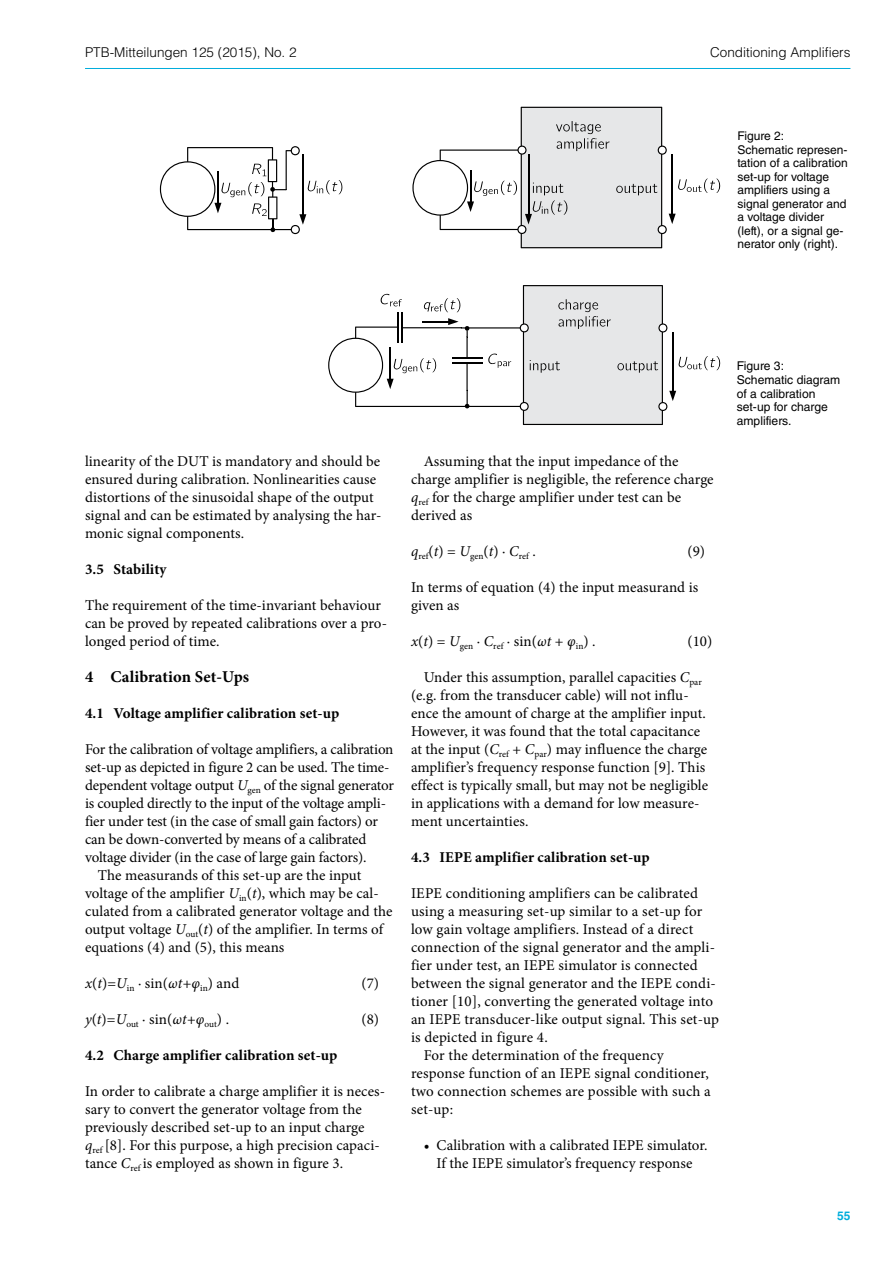
<style>
.page{position:relative;width:893px;height:1263px;background:#fff}
.page>*{position:absolute;margin:0;border:0;box-sizing:border-box;transform-origin:0 0}
.t1{font:700 16.5px "Minion Pro";letter-spacing:.005em;color:#000}
.t2{font:15px/18px "Minion Pro";color:#000}
.t3{font:700 15px "Minion Pro";letter-spacing:.005em;color:#000}
.t4{font:300 13.5px "Helvetica LT Std";color:#000}
.t5{font:12.15px/13.6px "Helvetica LT Std";color:#000}
.t6{font:12px/13.5px "Helvetica LT Std";color:#000}
.t7{font:700 12px "Helvetica LT Std";color:#00addc}
.t8{font:9.3px "Minion Pro";color:#000}
.s1{font-style:italic}
</style>
<div class="page">
<hr style="left:85px;top:68px;width:765px;height:1px;background:#00addc">
<svg style="left:412px;top:107px;width:308px;height:141px"></svg>
<svg style="left:328px;top:285px;width:392px;height:140px"></svg>
<svg style="left:160px;top:146px;width:183px;height:88px"></svg>
<p class="t4" style="left:85px;top:44px;width:213px">PTB-Mitteilungen 125 (2015), No. 2</p>
<p class="t4" style="left:710px;top:44px;width:142px">Conditioning Amplifiers</p>
<p class="t6" style="left:737px;top:129px;width:112px">Figure 2:<br>Schematic represen&shy;tation of a calibration set-up for voltage amplifiers using a signal generator and a voltage divider (left), or a signal ge&shy;nerator only (right).</p>
<p class="t2" style="left:85px;top:453px;width:298px">linearity of the DUT is mandatory and should be ensured during calibration. Nonlinearities cause distortions of the sinusoidal shape of the output signal and can be estimated by analysing the har&shy;monic signal components.</p>
<p class="t3" style="left:85px;top:559px;width:83px">3.5 Stability</p>
<p class="t2" style="left:85px;top:597px;width:304px">The requirement of the time-invariant behaviour can be proved by repeated calibrations over a pro&shy;longed period of time.</p>
<p class="t1" style="left:85px;top:665px;width:166px">4 Calibration Set-Ups</p>
<p class="t3" style="left:85px;top:703px;width:256px">4.1 Voltage amplifier calibration set-up</p>
<p class="t2" style="left:85px;top:741px;width:310px">For the calibration of voltage amplifiers, a calibration</p>
<p class="t2" style="left:85px;top:759px;width:306px">set-up as depicted in figure 2 can be used. The time-</p>
<p class="t2" style="left:85px;top:777px;width:311px">dependent voltage output <span class="s1">U</span><sub>gen</sub> of the signal generator</p>
<p class="t2" style="left:85px;top:795px;width:302px">is coupled directly to the input of the voltage ampli-</p>
<p class="t2" style="left:85px;top:813px;width:295px">fier under test (in the case of small gain factors) or</p>
<p class="t2" style="left:85px;top:831px;width:283px">can be down-converted by means of a calibrated</p>
<p class="t2" style="left:85px;top:849px;width:283px">voltage divider (in the case of large gain factors).</p>
<p class="t2" style="left:98px;top:867px;width:265px">The measurands of this set-up are the input</p>
<p class="t2" style="left:85px;top:885px;width:295px">voltage of the amplifier <span class="s1">U</span><sub>in</sub>(<span class="s1">t</span>), which may be cal-</p>
<p class="t2" style="left:85px;top:903px;width:309px">culated from a calibrated generator voltage and the</p>
<p class="t2" style="left:85px;top:921px;width:300px">output voltage <span class="s1">U</span><sub>out</sub>(<span class="s1">t</span>) of the amplifier. In terms of</p>
<p class="t2" style="left:85px;top:939px;width:201px">equations (4) and (5), this means</p>
<p class="t2" style="left:85px;top:975px;width:156px"><span class="s1">x</span>(<span class="s1">t</span>)=<span class="s1">U</span><sub>in</sub> · sin(<span class="s1">ωt+φ</span><sub>in</sub>) and</p>
<p class="t2" style="left:361px;top:975px;width:19px">(7)</p>
<p class="t2" style="left:85px;top:1011px;width:146px"><span class="s1">y</span>(<span class="s1">t</span>)=<span class="s1">U</span><sub>out</sub> · sin(<span class="s1">ωt+φ</span><sub>out</sub>) .</p>
<p class="t2" style="left:361px;top:1011px;width:19px">(8)</p>
<p class="t3" style="left:85px;top:1045px;width:254px">4.2 Charge amplifier calibration set-up</p>
<p class="t2" style="left:85px;top:1083px;width:302px">In order to calibrate a charge amplifier it is neces&shy;sary to convert the generator voltage from the previously described set-up to an input charge <span class="s1">q</span><sub>ref</sub> [8]. For this purpose, a high precision capaci&shy;tance <span class="s1">C</span><sub>ref</sub> is employed as shown in figure 3.</p>
<p class="t2" style="left:411px;top:453px;width:304px;text-indent:13px">Assuming that the input impedance of the charge amplifier is negligible, the reference charge <span class="s1">q</span><sub>ref</sub> for the charge amplifier under test can be derived as</p>
<p class="t8" style="left:411px;top:550px;width:126px"><sup>q</sup>ref<sup>(</sup><sup>t</sup><sup>)</sup> <sup>=</sup> <sup>U</sup>gen<sup>(</sup><sup>t</sup><sup>)</sup> <sup>·</sup> <sup>C</sup>ref <sup>.</sup></p>
<p class="t2" style="left:687px;top:543px;width:19px">(9)</p>
<p class="t2" style="left:411px;top:579px;width:289px">In terms of equation (4) the input measurand is given as</p>
<p class="t2" style="left:411px;top:633px;width:186px"><span class="s1">x</span>(<span class="s1">t</span>) = <span class="s1">U</span><sub>gen</sub> · <span class="s1">C</span><sub>ref</sub> · sin(<span class="s1">ωt</span> + <span class="s1">φ</span><sub>in</sub>) .</p>
<p class="t2" style="left:687px;top:633px;width:27px">(10)</p>
<p class="t2" style="left:411px;top:669px;width:299px;text-indent:13px">Under this assumption, parallel capacities <span class="s1">C</span><sub>par </sub>(e.g. from the transducer cable) will not influ&shy;ence the amount of charge at the amplifier input.<br>However, it was found that the total capacitance at the input (<span class="s1">C</span><sub>ref</sub> + <span class="s1">C</span><sub>par</sub>) may influence the charge amplifier’s frequency response function [9]. This effect is typically small, but may not be negligible in applications with a demand for low measure&shy;ment uncertainties.</p>
<p class="t3" style="left:411px;top:847px;width:240px">4.3 IEPE amplifier calibration set-up</p>
<p class="t2" style="left:411px;top:885px;width:288px">IEPE conditioning amplifiers can be calibrated</p>
<p class="t2" style="left:411px;top:903px;width:293px">using a measuring set-up similar to a set-up for</p>
<p class="t2" style="left:411px;top:921px;width:284px">low gain voltage amplifiers. Instead of a direct</p>
<p class="t2" style="left:411px;top:939px;width:306px">connection of the signal generator and the ampli-</p>
<p class="t2" style="left:411px;top:957px;width:288px">fier under test, an IEPE simulator is connected</p>
<p class="t2" style="left:411px;top:975px;width:306px">between the signal generator and the IEPE condi-</p>
<p class="t2" style="left:411px;top:993px;width:304px">tioner [10], converting the generated voltage into</p>
<p class="t2" style="left:411px;top:1011px;width:309px">an IEPE transducer-like output signal. This set-up</p>
<p class="t2" style="left:411px;top:1029px;width:138px">is depicted in figure 4.</p>
<p class="t2" style="left:424px;top:1047px;width:242px">For the determination of the frequency</p>
<p class="t2" style="left:411px;top:1065px;width:299px">response function of an IEPE signal conditioner,</p>
<p class="t2" style="left:411px;top:1083px;width:301px">two connection schemes are possible with such a</p>
<p class="t2" style="left:411px;top:1101px;width:44px">set-up:</p>
<p class="t2" style="left:424px;top:1137px;width:285px;text-align:center">• Calibration with a calibrated IEPE simulator.<br>If the IEPE simulator’s frequency response</p>
<p class="t5" style="left:737px;top:359px;width:105px">Figure 3:<br>Schematic diagram of a calibration set-up for charge amplifiers.</p>
<p class="t7" style="left:837px;top:1208px;width:15px">55</p>
</div>
